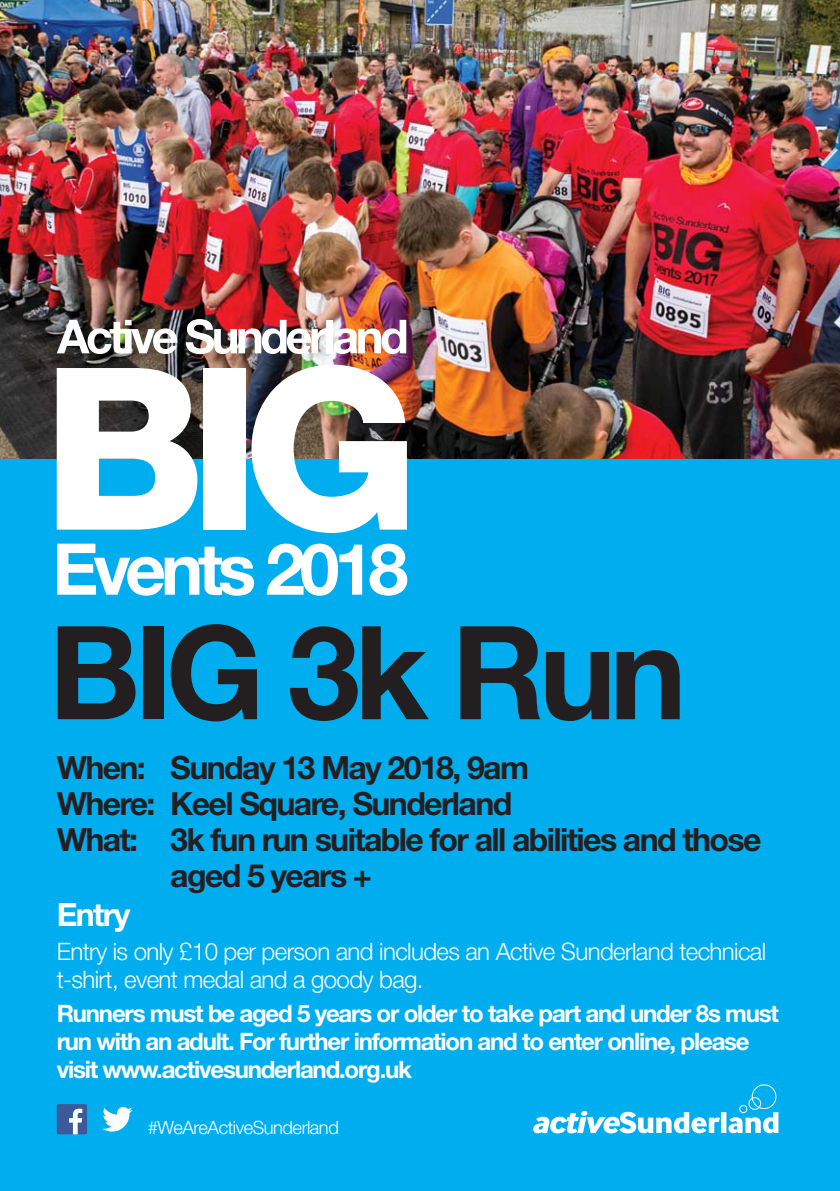
<style>
.page{position:relative;width:840px;height:1191px;background:#fff}
.page>*{position:absolute;margin:0;border:0;box-sizing:border-box;transform-origin:0 0}
.t1{font:700 130px "Helvetica Neue LT Std";letter-spacing:-.05em;color:#231f20}
.t2{font:700 32px "Helvetica Neue LT Std";letter-spacing:-.05em;color:#231f20}
.t3{font:700 32px "Helvetica Neue LT Std";letter-spacing:-.05em;color:#fff}
.t4{font:700 24px/28px "Helvetica Neue LT Std";letter-spacing:-.05em;color:#fff}
.t5{font:300 24px/28px "Helvetica Neue LT Std";letter-spacing:-.025em;color:#fff}
.t6{font:300 18.2px "Helvetica Neue LT Std";letter-spacing:-.025em;color:#fff}
</style>
<div class="page">
<div style="left:0;top:0;width:839px;height:1191px;background:#00aeef"></div>
<img style="left:0;top:0;width:839px;height:458px">
<img style="left:57px;top:320px;width:121px;height:34px">
<img style="left:186px;top:319px;width:141px;height:35px">
<div style="left:326px;top:320px;width:7px;height:33px;background:#fff"></div>
<img style="left:333px;top:320px;width:73px;height:34px">
<svg style="left:57px;top:367px;width:140px;height:162px;background:#ccdee4"></svg>
<div style="left:203px;top:368px;width:42px;height:161px;background:#fff"></div>
<img style="left:251px;top:364px;width:155px;height:169px">
<svg style="left:57px;top:543px;width:197px;height:52px"></svg>
<svg style="left:267px;top:543px;width:95px;height:52px"></svg>
<svg style="left:369px;top:543px;width:38px;height:52px"></svg>
<svg style="left:533px;top:1111px;width:245px;height:22px"></svg>
<div style="left:751px;top:1084px;width:24px;height:24px;border:1px solid #fff;border-radius:50%"></div>
<div style="left:739px;top:1105px;width:7px;height:7px;border:1px solid #fff;border-radius:50%"></div>
<div style="left:748px;top:1097px;width:12px;height:12px;border:1px solid #fff;border-radius:50%"></div>
<div style="left:57px;top:1104px;width:30px;height:30px;background:#3c5a99;border-radius:2px"></div>
<svg style="left:69px;top:1108px;width:13px;height:26px"></svg>
<svg style="left:102px;top:1107px;width:30px;height:24px"></svg>
<h1 class="t1" style="left:49px;top:626px;width:639px">BIG 3k Run</h1>
<h2 class="t2" style="left:57px;top:756px;width:473px">When: Sunday 13 May 2018, 9am</h2>
<h2 class="t2" style="left:57px;top:792px;width:457px">Where: Keel Square, Sunderland</h2>
<h2 class="t2" style="left:57px;top:828px;width:705px">What: 3k fun run suitable for all abilities and those</h2>
<h2 class="t2" style="left:170px;top:864px;width:203px">aged 5 years +</h2>
<h2 class="t3" style="left:57px;top:903px;width:75px">Entry</h2>
<p class="t5" style="left:57px;top:940px;width:710px">Entry is only £10 per person and includes an Active Sunderland technical t-shirt, event medal and a goody bag.</p>
<p class="t4" style="left:57px;top:1002px;width:723px">Runners must be aged 5 years or older to take part and under 8s must run with an adult. For further information and to enter online, please visit www.activesunderland.org.uk</p>
<p class="t6" style="left:148px;top:1121px;width:192px">#WeAreActiveSunderland</p>
</div>
